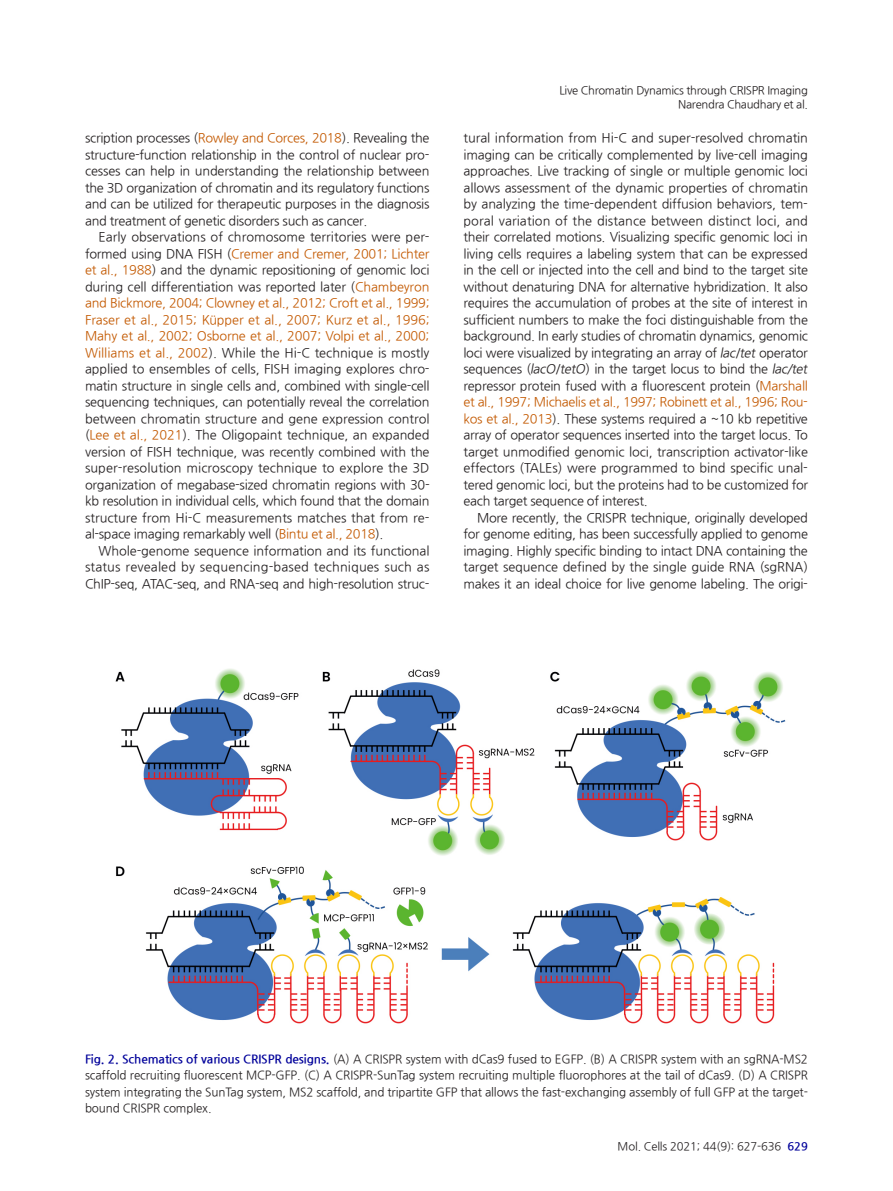
<style>
.page{position:relative;width:893px;height:1191px;background:#fff}
.page>*{position:absolute;margin:0;border:0;box-sizing:border-box;transform-origin:0 0}
.본문{font:12.75px/16.5px "Nanum Gothic";letter-spacing:-.02em;color:#231f20;text-align:justify}
.그림설명{font:12px/16.5px "Nanum Gothic";letter-spacing:-.01em;color:#231f20;text-align:justify}
.t1{font:11.25px/13.5px "Nanum Gothic";letter-spacing:-.025em;color:#231f20;text-align:right}
.s1{color:#c35900}
.s2{font-style:italic}
.s3{font-weight:700;color:#00009a}
</style>
<div class="page">
<img style="left:115px;top:668px;width:671px;height:356px">
<p class="본문" style="left:85px;top:130px;width:346px">scription processes (<span class="s1">Rowley and Corces, 2018</span>). Revealing the structure-function relationship in the control of nuclear pro&shy;cesses can help in understanding the relationship between the 3D organization of chromatin and its regulatory functions and can be utilized for therapeutic purposes in the diagnosis and treatment of genetic disorders such as cancer.</p>
<p class="본문" style="left:85px;top:229px;width:346px;text-indent:14px">Early observations of chromosome territories were per&shy;formed using DNA FISH (<span class="s1">Cremer and Cremer, 2001; Lichter et al., 1988</span>) and the dynamic repositioning of genomic loci during cell differentiation was reported later (<span class="s1">Chambeyron and Bickmore, 2004; Clowney et al., 2012; Croft et al., 1999; Fraser et al., 2015; Küpper et al., 2007; Kurz et al., 1996; Mahy et al., 2002; Osborne et al., 2007; Volpi et al., 2000; Williams et al., 2002</span>). While the Hi-C technique is mostly applied to ensembles of cells, FISH imaging explores chro&shy;matin structure in single cells and, combined with single-cell sequencing techniques, can potentially reveal the correlation between chromatin structure and gene expression control (<span class="s1">Lee et al., 2021</span>). The Oligopaint technique, an expanded version of FISH technique, was recently combined with the super-resolution microscopy technique to explore the 3D organization of megabase-sized chromatin regions with 30- kb resolution in individual cells, which found that the domain structure from Hi-C measurements matches that from re&shy;al-space imaging remarkably well (<span class="s1">Bintu et al., 2018</span>).</p>
<p class="본문" style="left:85px;top:542px;width:346px;text-indent:14px">Whole-genome sequence information and its functional status revealed by sequencing-based techniques such as ChIP-seq, ATAC-seq, and RNA-seq and high-resolution struc-</p>
<p class="t1" style="left:559px;top:84px;width:250px">Live Chromatin Dynamics through CRISPR Imaging<br>Narendra Chaudhary et al.</p>
<p class="본문" style="left:463px;top:130px;width:347px;text-align:left">tural information from Hi-C and super-resolved chromatin imaging can be critically complemented by live-cell imaging approaches. Live tracking of single or multiple genomic loci allows assessment of the dynamic properties of chromatin by analyzing the time-dependent diffusion behaviors, tem&shy;poral variation of the distance between distinct loci, and their correlated motions. Visualizing specific genomic loci in living cells requires a labeling system that can be expressed in the cell or injected into the cell and bind to the target site without denaturing DNA for alternative hybridization. It also requires the accumulation of probes at the site of interest in sufficient numbers to make the foci distinguishable from the background. In early studies of chromatin dynamics, genomic loci were visualized by integrating an array of <span class="s2">lac</span>/<span class="s2">tet</span> operator sequences (<span class="s2">lacO</span>/<span class="s2">tetO</span>) in the target locus to bind the <span class="s2">lac/tet </span>repressor protein fused with a fluorescent protein (<span class="s1">Marshall et al., 1997; Michaelis et al., 1997; Robinett et al., 1996; Rou&shy;kos et al., 2013</span>). These systems required a ~10 kb repetitive array of operator sequences inserted into the target locus. To target unmodified genomic loci, transcription activator-like effectors (TALEs) were programmed to bind specific unal&shy;tered genomic loci, but the proteins had to be customized for each target sequence of interest.</p>
<p class="본문" style="left:463px;top:509px;width:346px;text-indent:14px">More recently, the CRISPR technique, originally developed for genome editing, has been successfully applied to genome imaging. Highly specific binding to intact DNA containing the target sequence defined by the single guide RNA (sgRNA) makes it an ideal choice for live genome labeling. The origi-</p>
<p class="그림설명" style="left:85px;top:1050px;width:724px"><span class="s3">Fig. 2. Schematics of various CRISPR designs.</span> (A) A CRISPR system with dCas9 fused to EGFP. (B) A CRISPR system with an sgRNA-MS2 scaffold recruiting fluorescent MCP-GFP. (C) A CRISPR-SunTag system recruiting multiple fluorophores at the tail of dCas9. (D) A CRISPR system integrating the SunTag system, MS2 scaffold, and tripartite GFP that allows the fast-exchanging assembly of full GFP at the target&shy;bound CRISPR complex.</p>
<p class="t1" style="left:618px;top:1139px;width:192px">Mol. Cells 2021; 44(9): 627-636 <span class="s3">629</span></p>
</div>
